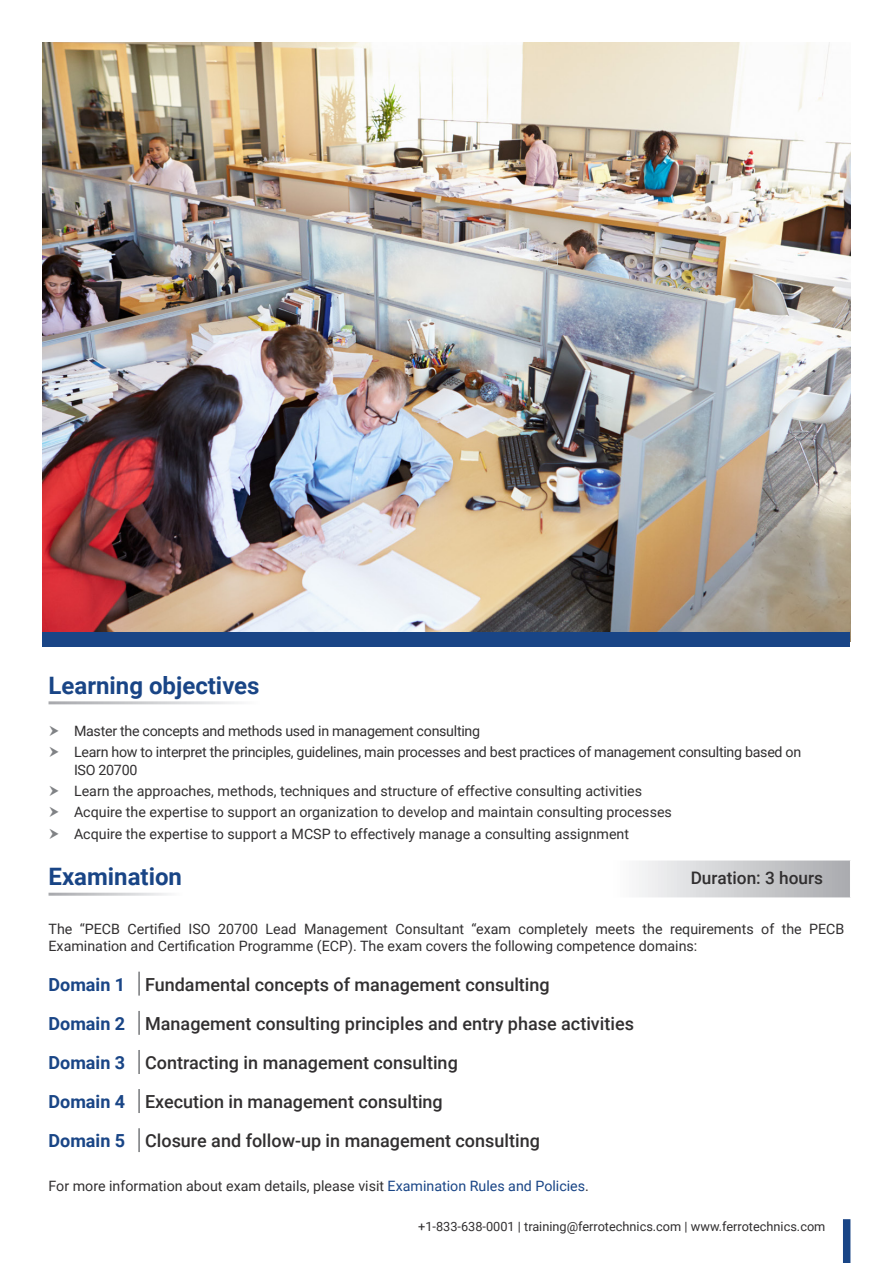
<style>
.page{position:relative;width:893px;height:1263px;background:#fff}
.page>*{position:absolute;margin:0;border:0;box-sizing:border-box;transform-origin:0 0}
.t1{font:700 24px "Roboto";color:#194586}
.t2{font:500 18px "Roboto";color:#312f30}
.t3{font:700 18px "Roboto";color:#194586}
.t4{font:500 17.25px "Roboto";color:#312f30}
.Bullet_Points{font:14.25px/16.5px "Roboto";color:#312f30}
.Bullet_Points-2{font:14.25px/17.1px "Roboto";letter-spacing:-.02em;color:#312f30}
.Bullet_Points-3{font:12.75px "Roboto";color:#312f30}
.s1{color:#194586}
</style>
<div class="page">
<img style="left:43px;top:43px;width:807px;height:589px">
<div style="left:43px;top:632px;width:807px;height:15px;background:#194586"></div>
<svg style="left:639px;top:861px;width:211px;height:37px;background:#cecfd1"></svg>
<hr style="left:138px;top:972px;width:2px;height:24px;background:#76787b">
<hr style="left:138px;top:1011px;width:2px;height:24px;background:#76787b">
<hr style="left:138px;top:1050px;width:2px;height:24px;background:#76787b">
<hr style="left:138px;top:1089px;width:2px;height:24px;background:#76787b">
<hr style="left:138px;top:1128px;width:2px;height:24px;background:#76787b">
<div style="left:843px;top:1219px;width:7px;height:44px;background:#194586"></div>
<p class="t1" style="left:49px;top:668px;width:213px">Learning objectives</p>
<p class="Bullet_Points-2" style="left:74px;top:722px;width:408px">Master the concepts and methods used in management consulting</p>
<p class="Bullet_Points-2" style="left:74px;top:743px;width:729px">Learn how to interpret the principles, guidelines, main processes and best practices of management consulting based on<br>ISO 20700</p>
<p class="Bullet_Points" style="left:74px;top:782px;width:570px">Learn the approaches, methods, techniques and structure of effective consulting activities</p>
<p class="Bullet_Points" style="left:74px;top:803px;width:599px">Acquire the expertise to support an organization to develop and maintain consulting processes</p>
<p class="Bullet_Points" style="left:74px;top:825px;width:557px">Acquire the expertise to support a MCSP to effectively manage a consulting assignment</p>
<p class="t1" style="left:49px;top:860px;width:135px">Examination</p>
<p class="t4" style="left:691px;top:866px;width:134px">Duration: 3 hours</p>
<p class="Bullet_Points" style="left:49px;top:920px;width:797px">The “PECB Certified ISO 20700 Lead Management Consultant “exam completely meets the requirements of the PECB<br>Examination and Certification Programme (ECP). The exam covers the following competence domains:</p>
<p class="t3" style="left:49px;top:971px;width:78px">Domain 1</p>
<p class="t2" style="left:145px;top:971px;width:406px">Fundamental concepts of management consulting</p>
<p class="t3" style="left:49px;top:1011px;width:78px">Domain 2</p>
<p class="t2" style="left:145px;top:1011px;width:490px">Management consulting principles and entry phase activities</p>
<p class="t3" style="left:49px;top:1050px;width:78px">Domain 3</p>
<p class="t2" style="left:145px;top:1050px;width:314px">Contracting in management consulting</p>
<p class="t3" style="left:49px;top:1089px;width:78px">Domain 4</p>
<p class="t2" style="left:145px;top:1089px;width:299px">Execution in management consulting</p>
<p class="t3" style="left:49px;top:1128px;width:78px">Domain 5</p>
<p class="t2" style="left:145px;top:1128px;width:396px">Closure and follow-up in management consulting</p>
<p class="Bullet_Points" style="left:49px;top:1177px;width:542px">For more information about exam details, please visit <span class="s1">Examination Rules and Policies</span>.</p>
<p class="Bullet_Points-3" style="left:418px;top:1218px;width:409px">+1-833-638-0001 | training@ferrotechnics.com | www.ferrotechnics.com</p>
</div>
